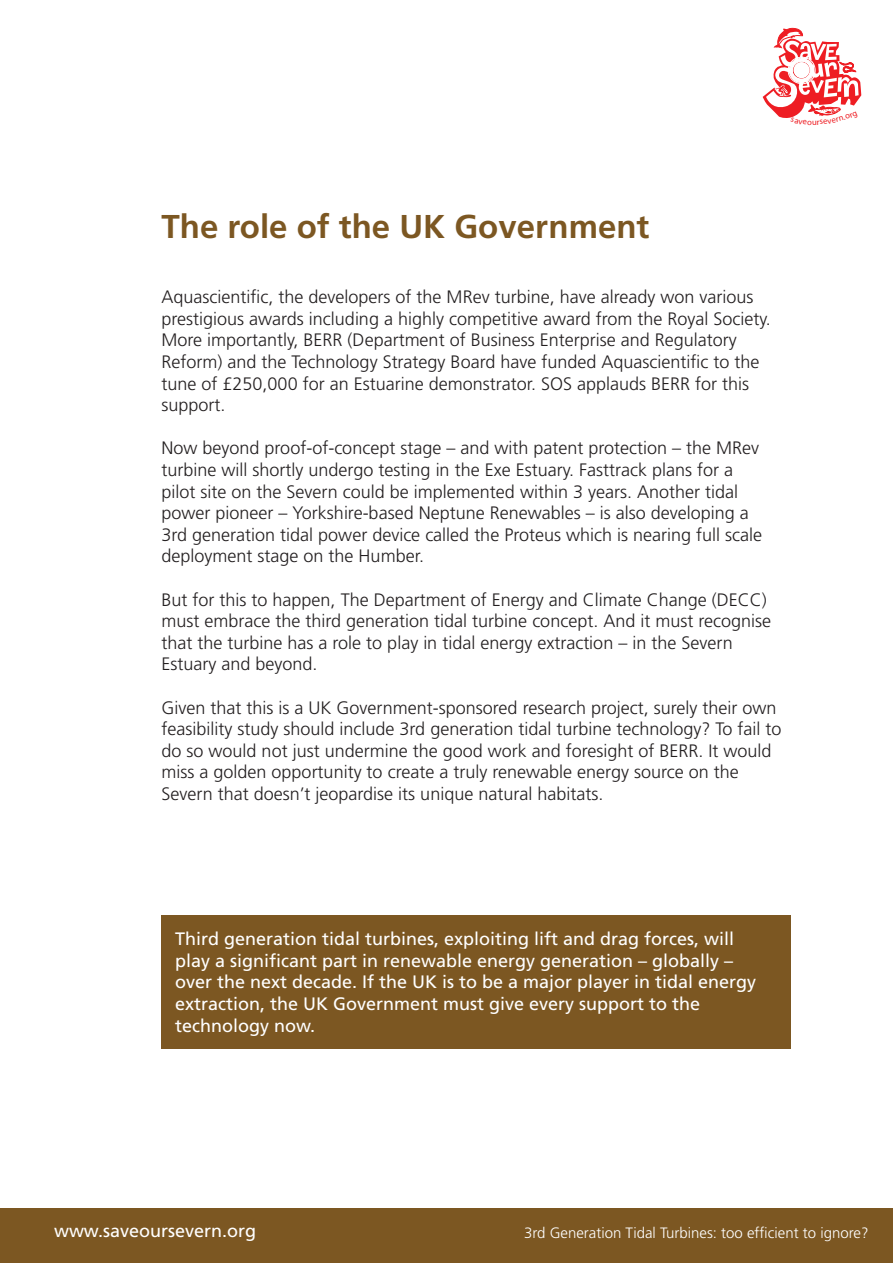
<style>
.page{position:relative;width:893px;height:1263px;background:#fff}
.page>*{position:absolute;margin:0;border:0;box-sizing:border-box;transform-origin:0 0}
.t1{font:700 33px "Frutiger";color:#7c5722}
.t2{font:300 18px/21.6px "Frutiger";color:#231f20}
.t3{font:18px/21.6px "Frutiger";color:#fff}
.t4{font:300 15px "Frutiger";color:#fff}
</style>
<div class="page">
<div style="left:0;top:1209px;width:893px;height:54px;background:#7c5722"></div>
<div style="left:162px;top:916px;width:629px;height:133px;background:#7c5722"></div>
<svg style="left:763px;top:27px;width:98px;height:91px"></svg>
<h1 class="t1" style="left:162px;top:207px;width:489px">The role of the UK Government</h1>
<p class="t2" style="left:162px;top:286px;width:611px">Aquascientific, the developers of the MRev turbine, have already won various prestigious awards including a highly competitive award from the Royal Society.<br>More importantly, BERR (Department of Business Enterprise and Regulatory Reform) and the Technology Strategy Board have funded Aquascientific to the tune of £250,000 for an Estuarine demonstrator. SOS applauds BERR for this support.</p>
<p class="t2" style="left:162px;top:437px;width:602px">Now beyond proof-of-concept stage – and with patent protection – the MRev turbine will shortly undergo testing in the Exe Estuary. Fasttrack plans for a pilot site on the Severn could be implemented within 3 years. Another tidal power pioneer – Yorkshire-based Neptune Renewables – is also developing a 3rd generation tidal power device called the Proteus which is nearing full scale deployment stage on the Humber.</p>
<p class="t2" style="left:162px;top:588px;width:611px">But for this to happen, The Department of Energy and Climate Change (DECC) must embrace the third generation tidal turbine concept. And it must recognise that the turbine has a role to play in tidal energy extraction – in the Severn Estuary and beyond.</p>
<p class="t2" style="left:162px;top:696px;width:621px">Given that this is a UK Government-sponsored research project, surely their own feasibility study should include 3rd generation tidal turbine technology? To fail to do so would not just undermine the good work and foresight of BERR. It would miss a golden opportunity to create a truly renewable energy source on the Severn that doesn’t jeopardise its unique natural habitats.</p>
<p class="t3" style="left:175px;top:928px;width:583px">Third generation tidal turbines, exploiting lift and drag forces, will play a significant part in renewable energy generation – globally – over the next decade. If the UK is to be a major player in tidal energy extraction, the UK Government must give every support to the technology now.</p>
<p class="t3" style="left:54px;top:1220px;width:204px">www.saveoursevern.org</p>
<p class="t4" style="left:524px;top:1224px;width:346px">3rd Generation Tidal Turbines: too efficient to ignore?</p>
</div>
